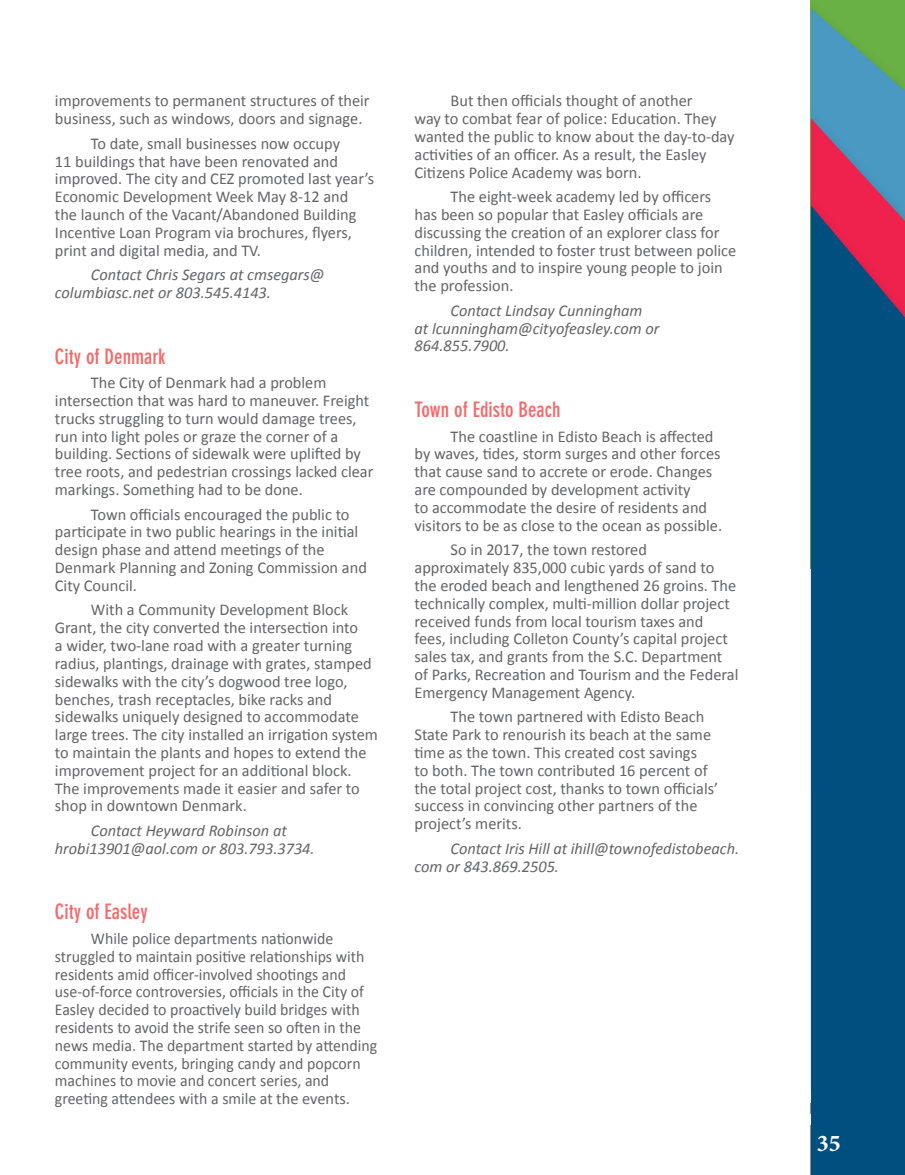
<style>
.page{position:relative;width:905px;height:1175px;background:#fff}
.page>*{position:absolute;margin:0;border:0;box-sizing:border-box;transform-origin:0 0}
.t1{font:700 24px "Minion Pro";color:#fff}
.t2{font:700 condensed 21px "DIN Neuzeit Grotesk Std";color:#f26a6c}
.t3{font:16.5px/17.9px "Calibri";color:#636466}
.t4{font:16.5px/17.9px "Calibri";color:#636466;scale:.96 1}
.t5{font:italic 16.5px/17.9px "Calibri";color:#636466}
</style>
<div class="page">
<img style="left:811px;top:0;width:93px;height:9px">
<img style="left:811px;top:9px;width:93px;height:196px">
<img style="left:811px;top:119px;width:81px;height:86px">
<div style="left:811px;top:205px;width:93px;height:969px;background:#004f7e"></div>
<p class="t3" style="left:55px;top:91px;width:316px">improvements to permanent structures of their business, such as windows, doors and signage.</p>
<p class="t3" style="left:55px;top:134px;width:321px;text-indent:36px">To date, small businesses now occupy<br>11 buildings that have been renovated and improved. The city and CEZ promoted last year’s Economic Development Week May 8-12 and the launch of the Vacant/Abandoned Building Incentive Loan Program via brochures, flyers, print and digital media, and TV.</p>
<p class="t5" style="left:55px;top:265px;width:271px;text-indent:36px">Contact Chris Segars at cmsegars@ columbiasc.net or 803.545.4143.</p>
<p class="t2" style="left:55px;top:344px;width:112px">City of Denmark</p>
<p class="t3" style="left:55px;top:373px;width:320px;text-indent:36px">The City of Denmark had a problem intersection that was hard to maneuver. Freight trucks struggling to turn would damage trees, run into light poles or graze the corner of a building. Sections of sidewalk were uplifted by tree roots, and pedestrian crossings lacked clear markings. Something had to be done.</p>
<p class="t3" style="left:55px;top:504px;width:313px;text-indent:36px">Town officials encouraged the public to participate in two public hearings in the initial design phase and attend meetings of the Denmark Planning and Zoning Commission and City Council.</p>
<p class="t3" style="left:55px;top:600px;width:324px;text-indent:36px">With a Community Development Block Grant, the city converted the intersection into<br>a wider, two-lane road with a greater turning radius, plantings, drainage with grates, stamped sidewalks with the city’s dogwood tree logo, benches, trash receptacles, bike racks and sidewalks uniquely designed to accommodate large trees. The city installed an irrigation system to maintain the plants and hopes to extend the improvement project for an additional block.<br>The improvements made it easier and safer to shop in downtown Denmark.</p>
<p class="t5" style="left:55px;top:821px;width:261px;text-align:center">Contact Heyward Robinson at hrobi13901@aol.com or 803.793.3734.</p>
<p class="t2" style="left:55px;top:899px;width:94px">City of Easley</p>
<p class="t4" style="left:55px;top:928px;width:337px;text-indent:36px">While police departments nationwide struggled to maintain positive relationships with residents amid officer-involved shootings and use-of-force controversies, officials in the City of Easley decided to proactively build bridges with residents to avoid the strife seen so often in the news media. The department started by attending community events, bringing candy and popcorn machines to movie and concert series, and greeting attendees with a smile at the events.</p>
<p class="t3" style="left:414px;top:91px;width:321px;text-indent:36px">But then officials thought of another<br>way to combat fear of police: Education. They wanted the public to know about the day-to-day activities of an officer. As a result, the Easley Citizens Police Academy was born.</p>
<p class="t3" style="left:414px;top:187px;width:323px;text-indent:36px">The eight-week academy led by officers has been so popular that Easley officials are discussing the creation of an explorer class for children, intended to foster trust between police and youths and to inspire young people to join the profession.</p>
<p class="t5" style="left:414px;top:301px;width:246px;text-indent:36px">Contact Lindsay Cunningham at lcunningham@cityofeasley.com or<br>864.855.7900.</p>
<p class="t2" style="left:414px;top:397px;width:147px">Town of Edisto Beach</p>
<p class="t3" style="left:414px;top:426px;width:309px;text-indent:36px">The coastline in Edisto Beach is affected by waves, tides, storm surges and other forces that cause sand to accrete or erode. Changes are compounded by development activity<br>to accommodate the desire of residents and visitors to be as close to the ocean as possible.</p>
<p class="t3" style="left:414px;top:540px;width:325px;text-indent:36px">So in 2017, the town restored approximately 835,000 cubic yards of sand to the eroded beach and lengthened 26 groins. The technically complex, multi-million dollar project received funds from local tourism taxes and fees, including Colleton County’s capital project sales tax, and grants from the S.C. Department of Parks, Recreation and Tourism and the Federal Emergency Management Agency.</p>
<p class="t3" style="left:414px;top:707px;width:305px;text-indent:36px">The town partnered with Edisto Beach State Park to renourish its beach at the same time as the town. This created cost savings<br>to both. The town contributed 16 percent of the total project cost, thanks to town officials’ success in convincing other partners of the project’s merits.</p>
<p class="t5" style="left:414px;top:838px;width:326px;text-indent:36px">Contact Iris Hill at ihill@townofedistobeach. com or 843.869.2505.</p>
<h1 class="t1" style="left:816px;top:1126px;width:25px">35</h1>
</div>
